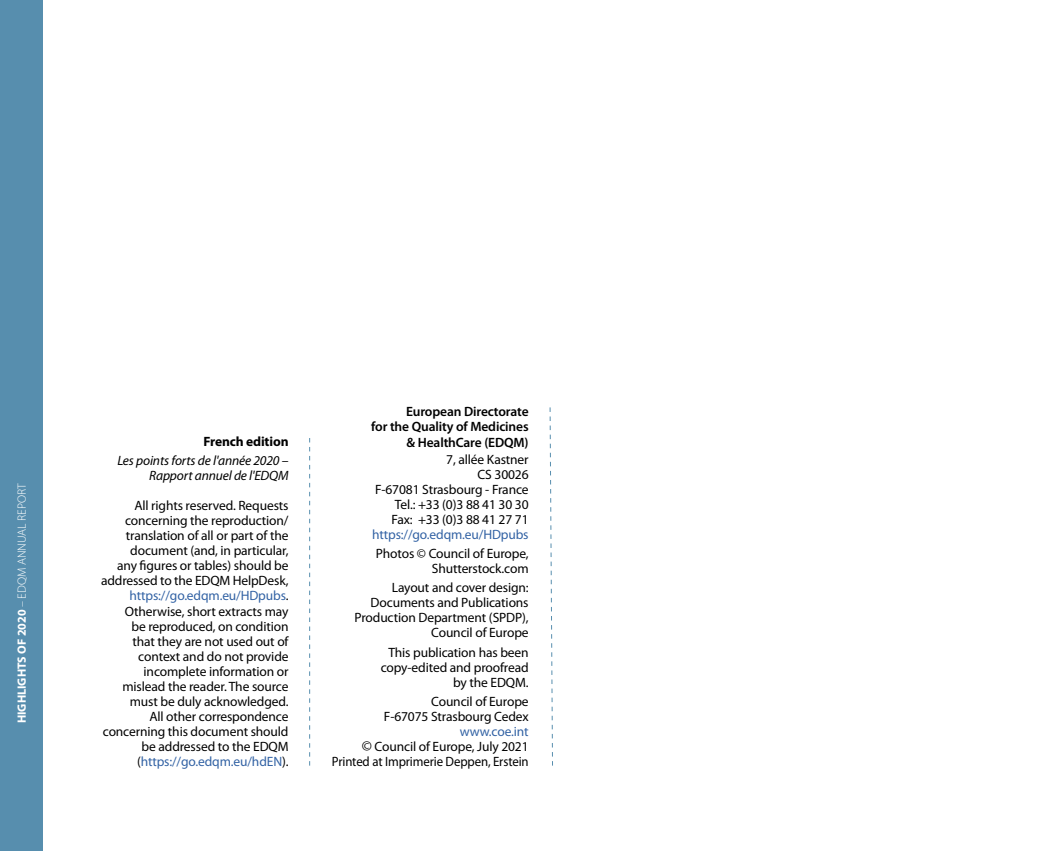
<style>
.page{position:relative;width:1042px;height:851px;background:#fff}
.page>*{position:absolute;margin:0;border:0;box-sizing:border-box;transform-origin:0 0}
.t1{font:13.5px/15px "Myriad Pro";letter-spacing:-.01em;color:#000;text-align:right}
.t2{font:600 13.5px/15px "Myriad Pro";letter-spacing:-.01em;color:#000;text-align:right}
.t3{font:italic 13.5px/15px "Myriad Pro";letter-spacing:-.01em;color:#000;text-align:right}
.t4{font:13.5px "Myriad Pro";letter-spacing:-.01em;color:#3262a4}
.t5{font:700 13.5px "Myriad Pro";letter-spacing:-.01em;color:#000}
.t6{font:300 12px "Myriad Pro";color:#fff}
.s1{font-weight:700}
.s2{color:#3262a4}
.s3{font-size:15px}
</style>
<div class="page">
<div style="left:0;top:0;width:43px;height:850px;background:#578eae"></div>
<svg style="left:309px;top:438px;width:1px;height:327px"></svg>
<svg style="left:549px;top:407px;width:4px;height:359px"></svg>
<p class="t6" style="left:15px;top:723px;width:242px;rotate:-90deg"><span class="s1">HIGHLIGHTS OF 2020</span> – EDQM ANNUAL REPORT</p>
<p class="t5" style="left:203px;top:432px;width:87px">French edition</p>
<p class="t3" style="left:117px;top:453px;width:173px">Les points forts de l'année 2020 –<br>Rapport annuel de l'EDQM</p>
<p class="t1" style="left:101px;top:498px;width:189px">All rights reserved. Requests concerning the reproduction/ translation of all or part of the document (and, in particular,<br>any figures or tables) should be addressed to the EDQM HelpDesk, <span class="s2">https://go.edqm.eu/HDpubs</span>.<br>Otherwise, short extracts may<br>be reproduced, on condition<br>that they are not used out of context and do not provide incomplete information or mislead the reader. The source must be duly acknowledged.<br>All other correspondence concerning this document should be addressed to the EDQM (<span class="s2">https://go.edqm.eu/hdEN</span>).</p>
<p class="t2" style="left:371px;top:404px;width:159px">European Directorate<br>for the Quality of Medicines &amp; HealthCare (EDQM)</p>
<p class="t1" style="left:375px;top:451px;width:155px">7, allée Kastner<br>CS 30026<br>F-67081 Strasbourg - France<br>Tel.: +33 (0)3 88 41 30 30<br>Fax: +33 (0)3 88 41 27 71</p>
<p class="t4" style="left:372px;top:525px;width:158px">https://go.edqm.eu/HDpubs</p>
<p class="t1" style="left:376px;top:545px;width:154px">Photos © Council of Europe,<br>Shutterstock.com</p>
<p class="t1" style="left:355px;top:580px;width:176px">Layout and cover design:<br>Documents and Publications<br>Production Department (SPDP),<br>Council of Europe</p>
<p class="t1" style="left:381px;top:644px;width:149px">This publication has been copy-edited and proofread by the EDQM.</p>
<p class="t1" style="left:384px;top:693px;width:146px">Council of Europe<br>F-67075 Strasbourg Cedex</p>
<p class="t1" style="left:332px;top:723px;width:198px"><span class="s2">www.coe.int<br></span><span class="s3">©</span> Council of Europe, July 2021<br>Printed at Imprimerie Deppen, Erstein</p>
</div>
